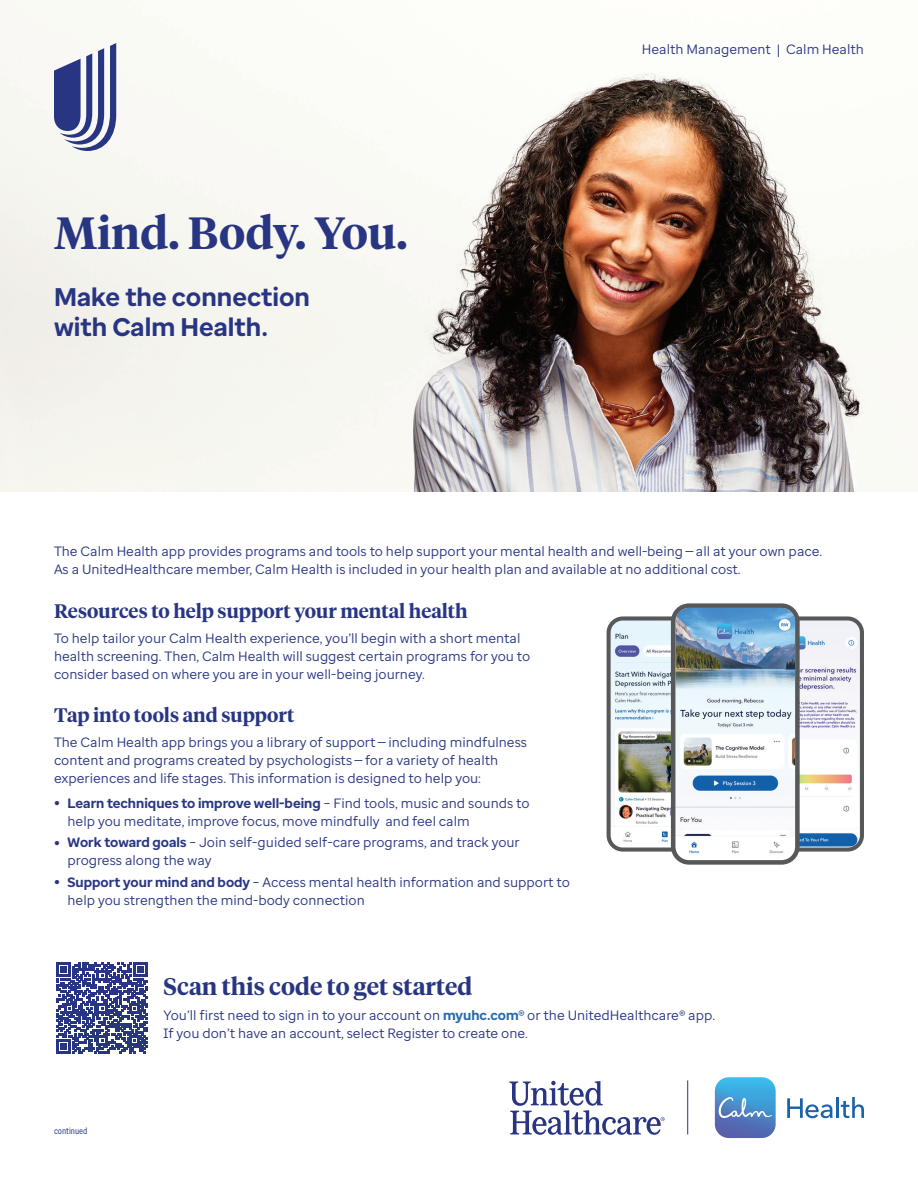
<style>
.page{position:relative;width:918px;height:1188px;background:#fff}
.page>*{position:absolute;margin:0;border:0;box-sizing:border-box;transform-origin:0 0}
.t1{font:600 45px "UHC Serif Headline";color:#283582}
.t2{font:700 25.5px/30px "Enterprise Sans";color:#283582}
.t3{font:600 24px "UHC Serif Headline";color:#283582}
.t4{font:600 19.5px "UHC Serif Headline";color:#283582}
.t5{font:13.5px/18px "Enterprise Sans";color:#283582}
.t6{font:9px "Enterprise Sans Cond";color:#283582}
.s1{font-weight:700;font-size:18px}
.s2{font-weight:700}
.s3{font-weight:700;color:#2468ae}
</style>
<div class="page">
<img style="left:0;top:0;width:918px;height:492px">
<svg style="left:54px;top:43px;width:62px;height:108px"></svg>
<hr style="left:687px;top:1080px;width:1px;height:54px;background:#283582">
<svg style="left:509px;top:1081px;width:156px;height:54px"></svg>
<img style="left:715px;top:1077px;width:61px;height:61px">
<svg style="left:718px;top:1096px;width:54px;height:22px"></svg>
<svg style="left:787px;top:1098px;width:46px;height:20px"></svg>
<hr style="left:836px;top:1097px;width:2px;height:21px;background:#1a62aa">
<svg style="left:841px;top:1097px;width:23px;height:21px"></svg>
<svg style="left:56px;top:962px;width:92px;height:92px"></svg>
<img style="left:800px;top:621px;width:59px;height:226px">
<div style="left:748px;top:616px;width:116px;height:236px;border:4px solid #57585a;border-radius:14px"></div>
<img style="left:612px;top:621px;width:59px;height:226px">
<div style="left:607px;top:616px;width:115px;height:236px;border:4px solid #57585a;border-radius:14px"></div>
<img style="left:677px;top:609px;width:117px;height:250px">
<div style="left:671px;top:603px;width:129px;height:262px;border:5px solid #57585a;border-radius:16px"></div>
<h1 class="t1" style="left:54px;top:202px;width:355px">Mind. Body. You.</h1>
<h2 class="t2" style="left:54px;top:282px;width:258px">Make the connection with Calm Health.</h2>
<p class="t5" style="left:642px;top:40px;width:224px">Health Management | Calm Health</p>
<p class="t5" style="left:54px;top:542px;width:770px">The Calm Health app provides programs and tools to help support your mental health and well-being—all at your own pace.<br>As a UnitedHealthcare member, Calm Health is included in your health plan and available at no additional cost.</p>
<h3 class="t4" style="left:54px;top:598px;width:415px">Resources to help support your mental health</h3>
<p class="t5" style="left:54px;top:629px;width:478px">To help tailor your Calm Health experience, you’ll begin with a short mental health screening. Then, Calm Health will suggest certain programs for you to consider based on where you are in your well-being journey.</p>
<h3 class="t4" style="left:54px;top:702px;width:242px">Tap into tools and support</h3>
<p class="t5" style="left:54px;top:733px;width:475px">The Calm Health app brings you a library of support—including mindfulness content and programs created by psychologists—for a variety of health experiences and life stages. This information is designed to help you:</p>
<p class="t5" style="left:68px;top:794px;width:464px;text-indent:-14px"><span class="s1">•</span> <span class="s2">Learn techniques to improve well-being</span> – Find tools, music and sounds to help you meditate, improve focus, move mindfully and feel calm</p>
<p class="t5" style="left:68px;top:833px;width:454px;text-indent:-14px"><span class="s1">•</span> <span class="s2">Work toward goals</span> – Join self-guided self-care programs, and track your progress along the way</p>
<p class="t5" style="left:68px;top:873px;width:504px;text-indent:-14px"><span class="s1">•</span> <span class="s2">Support your mind and body</span> – Access mental health information and support to help you strengthen the mind-body connection</p>
<p class="t6" style="left:54px;top:1125px;width:35px">continued</p>
<h3 class="t3" style="left:164px;top:970px;width:310px">Scan this code to get started</h3>
<p class="t5" style="left:164px;top:1006px;width:553px">You’ll first need to sign in to your account on <span class="s3">myuhc.com®</span> or the UnitedHealthcare® app.<br>If you don’t have an account, select Register to create one.</p>
</div>
